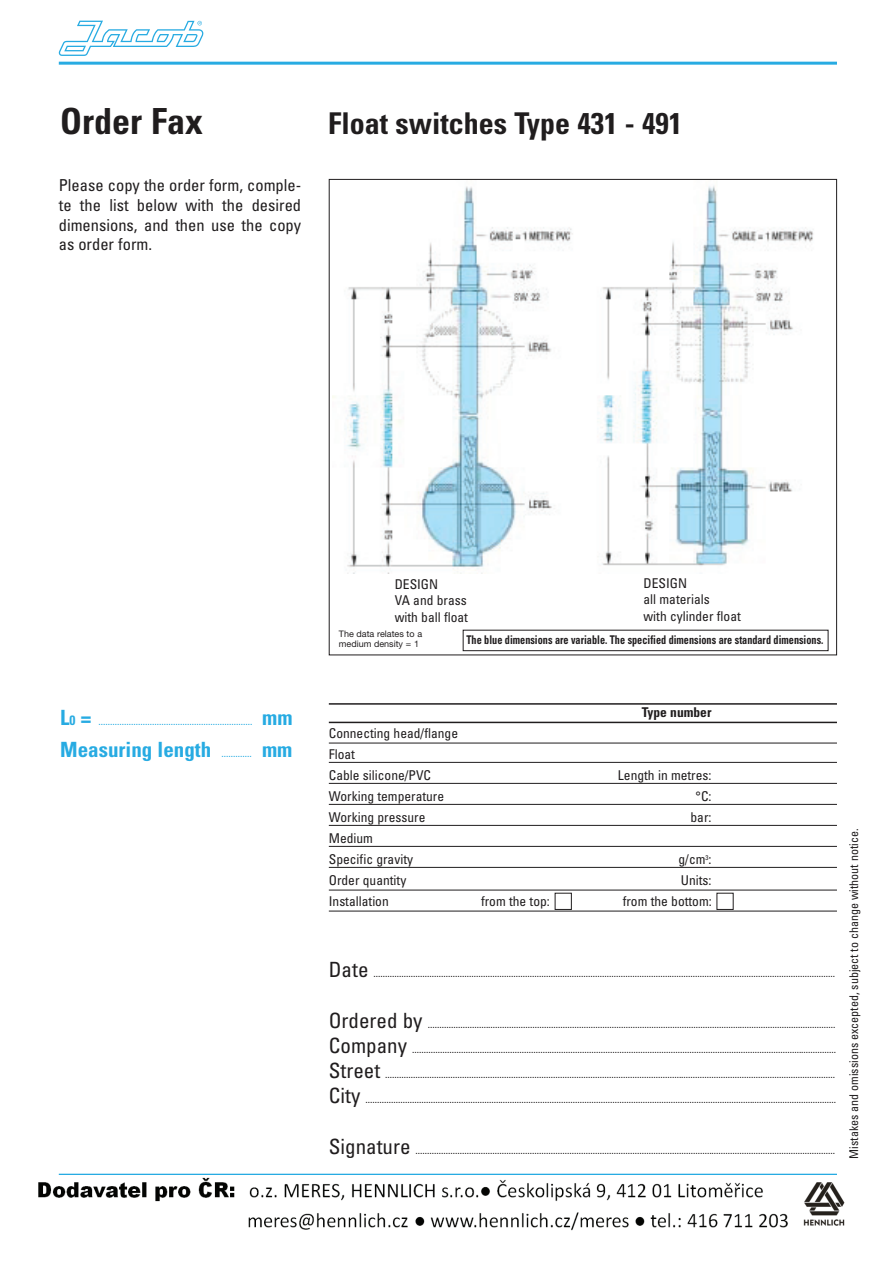
<style>
.page{position:relative;width:893px;height:1263px;background:#fff}
.page>*{position:absolute;margin:0;border:0;box-sizing:border-box;transform-origin:0 0}
.t1{font:700 condensed 36px "Univers";color:#201d1e}
.t2{font:700 condensed 30px "Univers";color:#201d1e}
.t3{font:700 condensed 21px "Univers";color:#27abe2}
.t4{font:condensed 16.5px/19.8px "Univers";color:#201d1e;text-align:justify}
.t5{font:condensed 13.5px/16.2px "Univers";color:#201d1e}
.t6{font:700 condensed 13.5px "Univers";color:#201d1e}
.t7{font:700 condensed 12px "Univers";color:#201d1e;scale:.85 1}
.t8{font:condensed 12px "Univers";color:#201d1e}
.t9{font:condensed 10.5px "Univers";color:#201d1e}
.t10{font:condensed 10.5px "Univers";color:#27abe2}
.t11{font:9px/10.8px "Helvetica Neue";color:#201d1e}
.s1{font-weight:700;font-size:21px}
.s2{font-weight:700;font-size:13.5px}
.s3{font-weight:400;font-size:10.5px}
.s4{font-size:21px}
</style>
<div class="page">
<svg style="left:59px;top:21px;width:144px;height:35px"></svg>
<hr style="left:59px;top:1174px;width:778px;height:3px;background:#27abe2">
<hr style="left:59px;top:62px;width:778px;height:3px;background:#27abe2">
<img style="left:333px;top:185px;width:481px;height:388px">
<div style="left:463px;top:630px;width:365px;height:21px;border:1px solid #201d1e"></div>
<hr style="left:329px;top:703px;width:508px;height:2px;background:#201d1e">
<hr style="left:329px;top:722px;width:508px;height:1px;background:#201d1e">
<hr style="left:329px;top:743px;width:508px;height:1px;background:#201d1e">
<hr style="left:329px;top:762px;width:508px;height:1px;background:#201d1e">
<hr style="left:329px;top:783px;width:508px;height:1px;background:#201d1e">
<hr style="left:329px;top:804px;width:508px;height:1px;background:#201d1e">
<hr style="left:329px;top:825px;width:508px;height:1px;background:#201d1e">
<hr style="left:329px;top:846px;width:508px;height:1px;background:#201d1e">
<hr style="left:329px;top:867px;width:508px;height:1px;background:#201d1e">
<hr style="left:329px;top:890px;width:508px;height:1px;background:#201d1e">
<hr style="left:329px;top:911px;width:508px;height:1px;background:#201d1e">
<svg style="left:554px;top:892px;width:180px;height:18px"></svg>
<img style="left:38px;top:1176px;width:807px;height:55px">
<h1 class="t1" style="left:60px;top:99px;width:144px">Order Fax</h1>
<h2 class="t2" style="left:328px;top:105px;width:355px">Float switches Type 431 - 491</h2>
<h3 class="t4" style="left:59px;top:175px;width:244px">Please copy the order form, comple&shy;te the list below with the desired dimensions, and then use the copy as order form.</h3>
<p class="t10" style="left:60px;top:715px;width:234px"><span class="s1">L</span><span class="s2">0</span> <span class="s1">=</span> .................................................................. <span class="s1">mm</span></p>
<h3 class="t3" style="left:60px;top:736px;width:234px">Measuring length <span class="s3">.............</span> mm</h3>
<p class="t5" style="left:395px;top:576px;width:75px">DESIGN<br>VA and brass with ball float</p>
<p class="t5" style="left:643px;top:575px;width:99px">DESIGN<br>all materials<br>with cylinder float</p>
<p class="t11" style="left:339px;top:628px;width:85px">The data relates to a medium density = 1</p>
<p class="t7" style="left:466px;top:632px;width:421px">The blue dimensions are variable. The specified dimensions are standard dimensions.</p>
<p class="t5" style="left:329px;top:723px;width:131px;line-height:21px">Connecting head/flange<br>Float<br>Cable silicone/PVC</p>
<p class="t6" style="left:642px;top:704px;width:71px">Type number</p>
<p class="t5" style="left:618px;top:767px;width:95px">Length in metres:</p>
<p class="t5" style="left:329px;top:788px;width:117px">Working temperature</p>
<p class="t5" style="left:696px;top:788px;width:17px">°C:</p>
<p class="t5" style="left:329px;top:809px;width:98px">Working pressure</p>
<p class="t5" style="left:690px;top:809px;width:22px">bar:</p>
<p class="t5" style="left:329px;top:828px;width:86px;line-height:21px">Medium<br>Specific gravity</p>
<p class="t5" style="left:678px;top:851px;width:34px">g/cm<sup>3</sup>:</p>
<p class="t5" style="left:329px;top:872px;width:79px">Order quantity</p>
<p class="t5" style="left:681px;top:872px;width:32px">Units:</p>
<p class="t5" style="left:329px;top:893px;width:61px">Installation</p>
<p class="t5" style="left:481px;top:893px;width:70px">from the top:</p>
<p class="t5" style="left:623px;top:893px;width:91px">from the bottom:</p>
<p class="t9" style="left:329px;top:967px;width:508px"><span class="s4">Date</span> ......................................................................................................................................................................................................</p>
<p class="t9" style="left:329px;top:1017px;width:508px"><span class="s4">Ordered by</span> ...............................................................................................................................................................................</p>
<p class="t9" style="left:329px;top:1042px;width:509px"><span class="s4">Company</span> ......................................................................................................................................................................................</p>
<p class="t9" style="left:329px;top:1068px;width:508px"><span class="s4">Street</span> .................................................................................................................................................................................................</p>
<p class="t9" style="left:329px;top:1093px;width:509px"><span class="s4">City</span> ..........................................................................................................................................................................................................</p>
<p class="t9" style="left:329px;top:1143px;width:508px"><span class="s4">Signature</span> ....................................................................................................................................................................................</p>
<p class="t8" style="left:846px;top:1159px;width:332px;rotate:-90deg">Mistakes and omissions excepted, subject to change without notice.</p>
</div>
